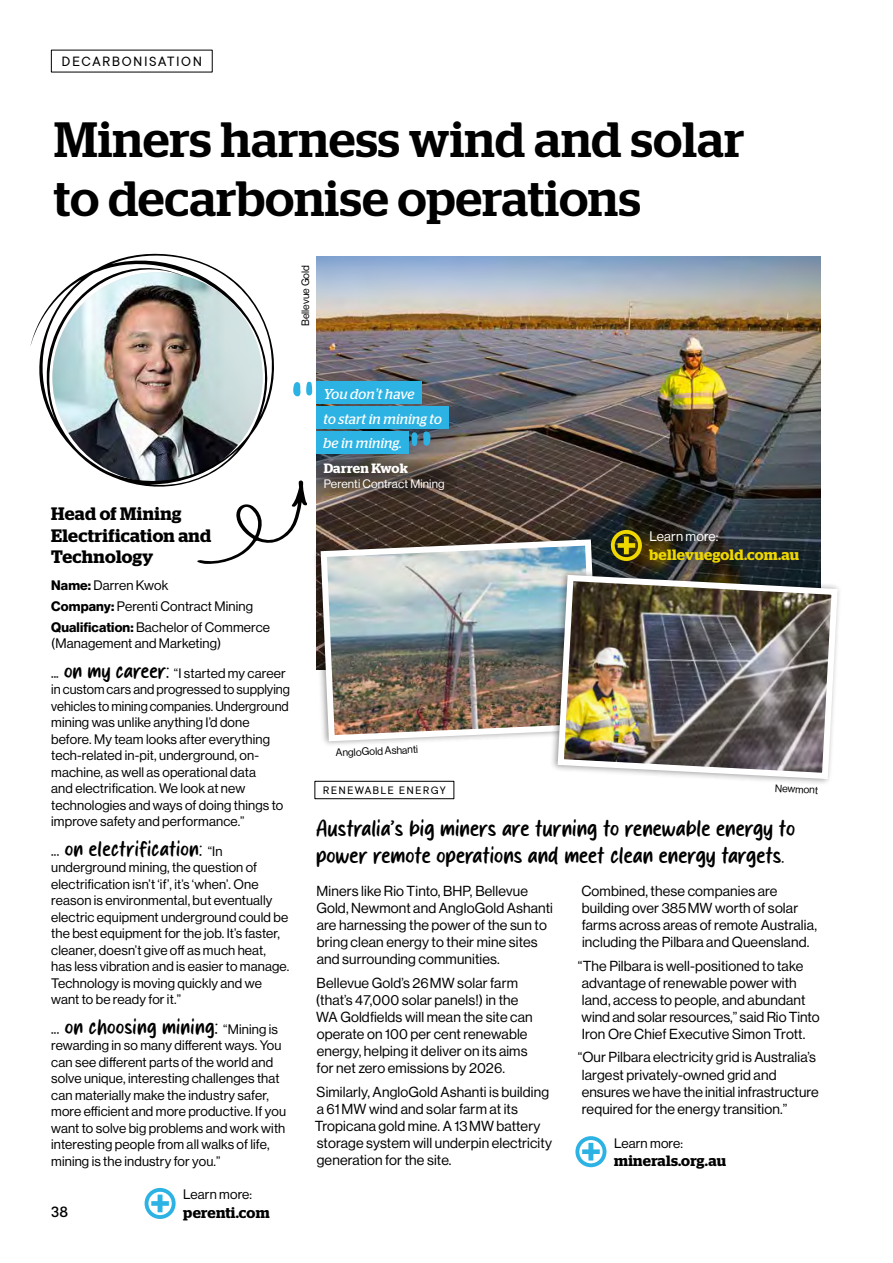
<style>
.page{position:relative;width:893px;height:1263px;background:#fff}
.page>*{position:absolute;margin:0;border:0;box-sizing:border-box;transform-origin:0 0}
.t1{font:500 49.5px/59.4px "Stag";letter-spacing:.01em;color:#000}
.t2{font:22.5px/27px "Sunbright";color:#000}
.t3{font:21px "Sunbright";letter-spacing:.01em;color:#000}
.t4{font:600 18px/21.6px "Stag";letter-spacing:.015em;color:#000}
.t5{font:600 15px "Stag";letter-spacing:.02em;color:#000}
.t6{font:600 15px "Stag";letter-spacing:.015em;color:#eed800}
.t7{font:15px "TT Commons";letter-spacing:.1em;color:#000}
.t8{font:600 15px "Mosvita";color:#000}
.t9{font:14.25px/17.1px "N Haas Grotesk DS Pro 55 Rg";letter-spacing:.01em;color:#000}
.t10{font:italic 14.25px/24.8px "Stag";letter-spacing:.005em;color:#fff}
.t11{font:13.5px/16.5px "N Haas Grotesk DS Pro 55 Rg";letter-spacing:.01em;color:#000}
.t12{font:600 13.5px "Stag";letter-spacing:.01em;color:#fff}
.t13{font:13.5px "N Haas Grotesk DS Pro 55 Rg";letter-spacing:.01em;color:#fff}
.t14{font:12px "N Haas Grotesk DS Pro 55 Rg";letter-spacing:.01em;color:#fff}
.t15{font:12px "TT Commons";letter-spacing:.1em;color:#000}
.t16{font:10.5px "N Haas Grotesk DS Pro 55 Rg";color:#000}
.s1{font-family:"N Haas Grotesk DS Pro 75 Bd"}
.s2{font-family:"Sunbright";font-size:21px}
.s3{font-family:"N Haas Grotesk DS Pro 55 Rg";font-size:13.5px}
.s4{font-family:"Good Pro";font-weight:700;font-stretch:condensed}
</style>
<div class="page">
<img style="left:316px;top:256px;width:505px;height:313px">
<div style="left:313px;top:533px;width:291px;height:215px;background:#000;opacity:.4"></div>
<img style="left:317px;top:536px;width:285px;height:208px">
<div style="left:315px;top:781px;width:139px;height:18px;border:1px solid #000"></div>
<img style="left:30px;top:253px;width:244px;height:234px">
<div style="left:550px;top:569px;width:292px;height:216px;background:#000;opacity:.4"></div>
<img style="left:554px;top:572px;width:287px;height:210px">
<svg style="left:197px;top:480px;width:110px;height:84px"></svg>
<svg style="left:317px;top:459px;width:140px;height:36px;background:#51473f"></svg>
<div style="left:316px;top:431px;width:92px;height:23px;background:#2cb3e3"></div>
<div style="left:316px;top:381px;width:105px;height:23px;background:#2cb3e3"></div>
<div style="left:316px;top:406px;width:133px;height:23px;background:#2cb3e3"></div>
<svg style="left:293px;top:382px;width:19px;height:14px"></svg>
<svg style="left:411px;top:431px;width:19px;height:15px"></svg>
<svg style="left:618px;top:537px;width:17px;height:17px"></svg>
<div style="left:611px;top:530px;width:31px;height:31px;border:4px solid #eed800;border-radius:50%"></div>
<svg style="left:151px;top:1194px;width:18px;height:18px"></svg>
<div style="left:145px;top:1188px;width:31px;height:31px;border:4px solid #2cb3e3;border-radius:50%"></div>
<svg style="left:582px;top:1143px;width:18px;height:17px"></svg>
<div style="left:575px;top:1136px;width:31px;height:31px;border:4px solid #2cb3e3;border-radius:50%"></div>
<p class="t7" style="left:62px;top:53px;width:142px">DECARBONISATION</p>
<h1 class="t1" style="left:54px;top:105px;width:692px">Miners harness wind and solar to decarbonise operations</h1>
<p class="t16" style="left:299px;top:326px;width:63px;rotate:-90deg">Bellevue Gold</p>
<h3 class="t4" style="left:51px;top:501px;width:162px">Head of Mining<br>Electrification and<br>Technology</h3>
<p class="t11" style="left:51px;top:575px;width:220px;line-height:20.7px"><span class="s1">Name:</span> Darren Kwok<br><span class="s1">Company:</span> Perenti Contract Mining<br><span class="s1">Qualification:</span> Bachelor of Commerce</p>
<p class="t11" style="left:51px;top:629px;width:236px;line-height:29.4px">(Management and Marketing)<br><span class="s2">... on my career:</span> “I started my career</p>
<p class="t11" style="left:51px;top:681px;width:240px">in custom cars and progressed to supplying vehicles to mining companies. Underground mining was unlike anything I’d done before. My team looks after everything tech-related in-pit, underground, on&shy;machine, as well as operational data<br>and electrification. We look at new technologies and ways of doing things to improve safety and performance.”</p>
<h3 class="t3" style="left:51px;top:836px;width:173px">... on electrification: <span class="s3">“In</span></h3>
<p class="t11" style="left:51px;top:859px;width:240px">underground mining, the question of electrification isn’t ‘if’, it’s ‘when’. One reason is environmental, but eventually electric equipment underground could be the best equipment for the job. It’s faster, cleaner, doesn’t give off as much heat, has less vibration and is easier to manage.<br>Technology is moving quickly and we want to be ready for it.”</p>
<h3 class="t3" style="left:51px;top:1014px;width:228px">... on choosing mining: <span class="s3">“Mining is</span></h3>
<p class="t11" style="left:51px;top:1037px;width:236px">rewarding in so many different ways. You can see different parts of the world and solve unique, interesting challenges that can materially make the industry safer, more efficient and more productive. If you want to solve big problems and work with interesting people from all walks of life, mining is the industry for you.”</p>
<p class="t8" style="left:51px;top:1203px;width:19px">38</p>
<p class="t11" style="left:183px;top:1186px;width:70px">Learn more:</p>
<p class="t5" style="left:183px;top:1201px;width:88px">perenti.com</p>
<p class="t10" style="left:323px;top:380px;width:120px">You don<span class="s4">’</span>t have<br>to start in mining to be in mining.</p>
<p class="t12" style="left:324px;top:458px;width:86px">Darren Kwok</p>
<p class="t14" style="left:324px;top:477px;width:123px">Perenti Contract Mining</p>
<p class="t16" style="left:336px;top:746px;width:84px;rotate:-2deg">AngloGold Ashanti</p>
<p class="t15" style="left:323px;top:784px;width:125px">RENEWABLE ENERGY</p>
<p class="t13" style="left:650px;top:529px;width:70px">Learn more:</p>
<p class="t6" style="left:650px;top:543px;width:151px">bellevuegold.com.au</p>
<p class="t16" style="left:775px;top:782px;width:45px;rotate:3deg">Newmont</p>
<h2 class="t2" style="left:316px;top:815px;width:480px">Australia’s big miners are turning to renewable energy to power remote operations and meet clean energy targets.</h2>
<p class="t9" style="left:316px;top:882px;width:238px">Miners like Rio Tinto, BHP, Bellevue Gold, Newmont and AngloGold Ashanti are harnessing the power of the sun to bring clean energy to their mine sites and surrounding communities.</p>
<p class="t9" style="left:316px;top:974px;width:218px">Bellevue Gold’s 26MW solar farm (that’s 47,000 solar panels!) in the WA Goldfields will mean the site can operate on 100 per cent renewable energy, helping it deliver on its aims for net zero emissions by 2026.</p>
<p class="t9" style="left:315px;top:1083px;width:239px">Similarly, AngloGold Ashanti is building a 61 MW wind and solar farm at its Tropicana gold mine. A 13 MW battery storage system will underpin electricity generation for the site.</p>
<p class="t9" style="left:581px;top:882px;width:237px">Combined, these companies are building over 385 MW worth of solar farms across areas of remote Australia, including the Pilbara and Queensland.</p>
<p class="t9" style="left:578px;top:957px;width:243px">“The Pilbara is well-positioned to take advantage of renewable power with land, access to people, and abundant wind and solar resources,” said Rio Tinto Iron Ore Chief Executive Simon Trott.</p>
<p class="t9" style="left:578px;top:1049px;width:242px">“Our Pilbara electricity grid is Australia’s largest privately-owned grid and ensures we have the initial infrastructure required for the energy transition.”</p>
<p class="t11" style="left:614px;top:1134px;width:70px">Learn more:</p>
<p class="t5" style="left:614px;top:1149px;width:113px">minerals.org.au</p>
</div>
